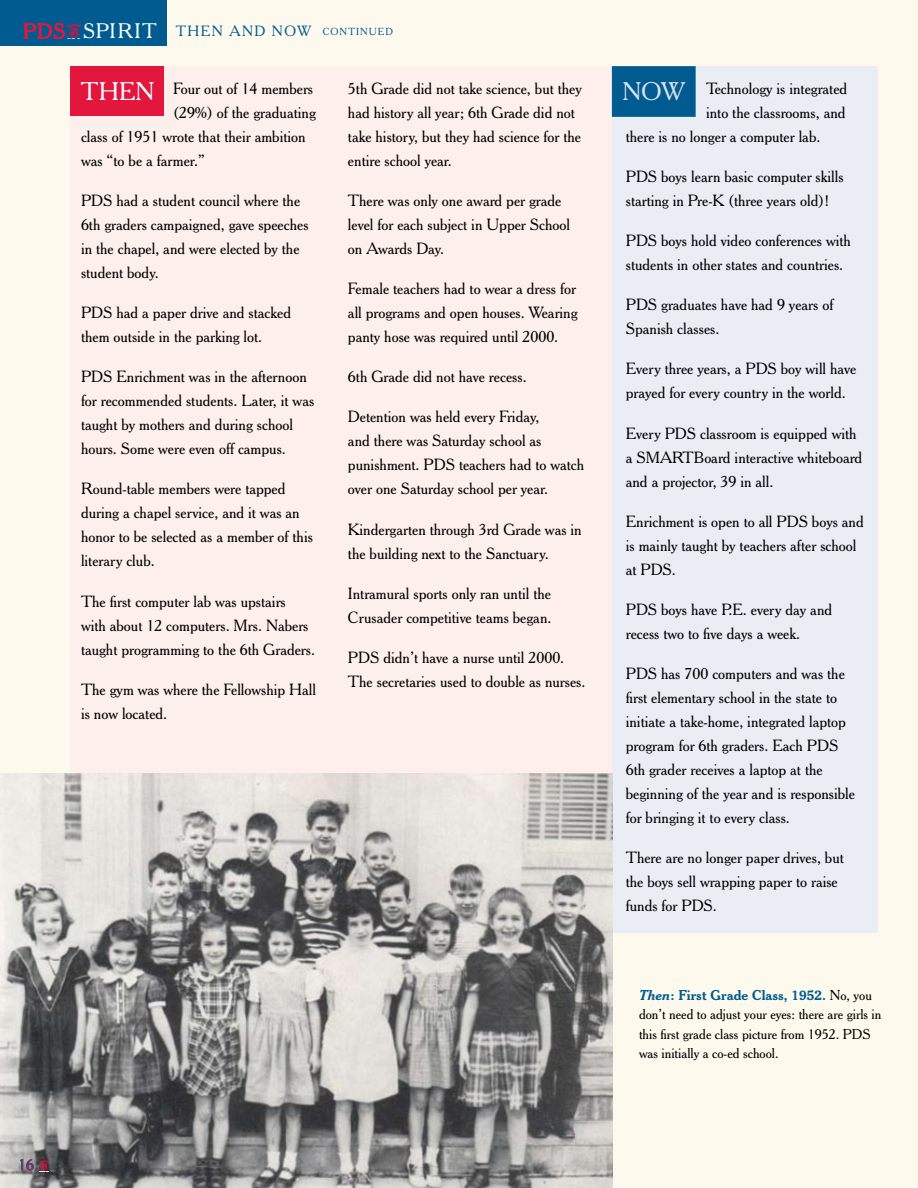
<style>
.page{position:relative;width:918px;height:1188px;background:#fef9ed}
.page>*{position:absolute;margin:0;border:0;box-sizing:border-box;transform-origin:0 0}
.t1{font:24.75px "Cheltenham BT";color:#fff}
.t2{font:24.75px "Cheltenham BT";color:#d9e1ec}
.t3{font:20.4px "Cheltenham BT";letter-spacing:.04em;color:#fff}
.t4{font:15.75px/24px "Cheltenham BT";color:#000}
.t5{font:15.45px "Cheltenham BT";color:#005c90}
.t6{font:14.4px "Cheltenham BT";letter-spacing:.1em;color:#005c90}
.t7{font:13.8px/19.5px "Cheltenham BT";color:#000}
.t8{font:9.9px "Cheltenham BT";letter-spacing:.1em;color:#005c90}
.s1{color:#e3173e}
.s2{font-weight:700;font-style:italic;color:#005c90}
.s3{font-weight:700;color:#005c90}
</style>
<div class="page">
<div style="left:612px;top:66px;width:266px;height:867px;background:#eaeef4"></div>
<div style="left:70px;top:66px;width:542px;height:867px;background:#fdf0ec"></div>
<img style="left:0;top:774px;width:612px;height:414px">
<div style="left:70px;top:67px;width:94px;height:49px;background:#e3173e"></div>
<div style="left:612px;top:66px;width:84px;height:51px;background:#005c90;border:1px solid #005c90"></div>
<div style="left:0;top:0;width:166px;height:45px;background:#005c90"></div>
<svg style="left:24px;top:23px;width:58px;height:17px"></svg>
<svg style="left:20px;top:1159px;width:30px;height:13px"></svg>
<p class="t3" style="left:23px;top:19px;width:135px"><span class="s1">PDS</span> SPIRIT</p>
<p class="t6" style="left:176px;top:22px;width:123px">Then and now</p>
<p class="t8" style="left:323px;top:25px;width:55px">Continued</p>
<p class="t4" style="left:348px;top:76px;width:235px">5th Grade did not take science, but they had history all year; 6th Grade did not take history, but they had science for the entire school year.</p>
<p class="t4" style="left:348px;top:188px;width:224px">There was only one award per grade level for each subject in Upper School on Awards Day.</p>
<p class="t4" style="left:348px;top:276px;width:231px;text-align:justify">Female teachers had to wear a dress for all programs and open houses. Wearing panty hose was required until 2000.</p>
<p class="t4" style="left:348px;top:365px;width:180px">6th Grade did not have recess.</p>
<p class="t4" style="left:348px;top:405px;width:238px">Detention was held every Friday,<br>and there was Saturday school as punishment. PDS teachers had to watch over one Saturday school per year.</p>
<p class="t4" style="left:348px;top:517px;width:235px">Kindergarten through 3rd Grade was in the building next to the Sanctuary.</p>
<p class="t4" style="left:348px;top:581px;width:205px">Intramural sports only ran until the<br>Crusader competitive teams began.</p>
<p class="t4" style="left:348px;top:645px;width:239px">PDS didn’t have a nurse until 2000.<br>The secretaries used to double as nurses.</p>
<p class="t4" style="left:706px;top:76px;width:143px">Technology is integrated</p>
<p class="t4" style="left:706px;top:100px;width:141px">into the classrooms, and</p>
<p class="t4" style="left:626px;top:124px;width:196px">there is no longer a computer lab.</p>
<p class="t4" style="left:626px;top:164px;width:219px">PDS boys learn basic computer skills starting in Pre-K (three years old)!</p>
<p class="t4" style="left:626px;top:228px;width:227px">PDS boys hold video conferences with students in other states and countries.</p>
<p class="t4" style="left:626px;top:293px;width:209px">PDS graduates have had 9 years of<br>Spanish classes.</p>
<p class="t4" style="left:626px;top:357px;width:232px">Every three years, a PDS boy will have prayed for every country in the world.</p>
<p class="t4" style="left:626px;top:421px;width:238px">Every PDS classroom is equipped with a SMARTBoard interactive whiteboard and a projector, 39 in all.</p>
<p class="t4" style="left:626px;top:509px;width:240px">Enrichment is open to all PDS boys and is mainly taught by teachers after school at PDS.</p>
<p class="t4" style="left:626px;top:597px;width:208px">PDS boys have P.E. every day and recess two to five days a week.</p>
<p class="t4" style="left:626px;top:662px;width:231px">PDS has 700 computers and was the first elementary school in the state to initiate a take-home, integrated laptop program for 6th graders. Each PDS 6th grader receives a laptop at the beginning of the year and is responsible for bringing it to every class.</p>
<p class="t4" style="left:626px;top:846px;width:220px">There are no longer paper drives, but the boys sell wrapping paper to raise funds for PDS.</p>
<p class="t4" style="left:173px;top:76px;width:141px">Four out of 14 members</p>
<p class="t4" style="left:173px;top:100px;width:144px">(29%) of the graduating</p>
<p class="t4" style="left:81px;top:124px;width:226px">class of 1951 wrote that their ambition</p>
<p class="t4" style="left:81px;top:148px;width:125px">was “to be a farmer.”</p>
<p class="t4" style="left:81px;top:188px;width:229px">PDS had a student council where the<br>6th graders campaigned, gave speeches in the chapel, and were elected by the student body.</p>
<p class="t4" style="left:81px;top:300px;width:212px">PDS had a paper drive and stacked them outside in the parking lot.</p>
<p class="t4" style="left:81px;top:365px;width:235px">PDS Enrichment was in the afternoon for recommended students. Later, it was taught by mothers and during school hours. Some were even off campus.</p>
<p class="t4" style="left:81px;top:477px;width:233px">Round-table members were tapped during a chapel service, and it was an honor to be selected as a member of this literary club.</p>
<p class="t4" style="left:81px;top:589px;width:236px">The first computer lab was upstairs<br>with about 12 computers. Mrs. Nabers taught programming to the 6th Graders.</p>
<p class="t4" style="left:81px;top:677px;width:237px">The gym was where the Fellowship Hall is now located.</p>
<h1 class="t1" style="left:81px;top:76px;width:73px">THEN</h1>
<h1 class="t2" style="left:622px;top:76px;width:64px">NOW</h1>
<p class="t5" style="left:18px;top:1155px;width:17px">16</p>
<p class="t7" style="left:639px;top:985px;width:244px"><span class="s2">Then</span><span class="s3">: First Grade Class, 1952.</span> No, you don’t need to adjust your eyes: there are girls in this first grade class picture from 1952. PDS was initially a co-ed school.</p>
</div>
